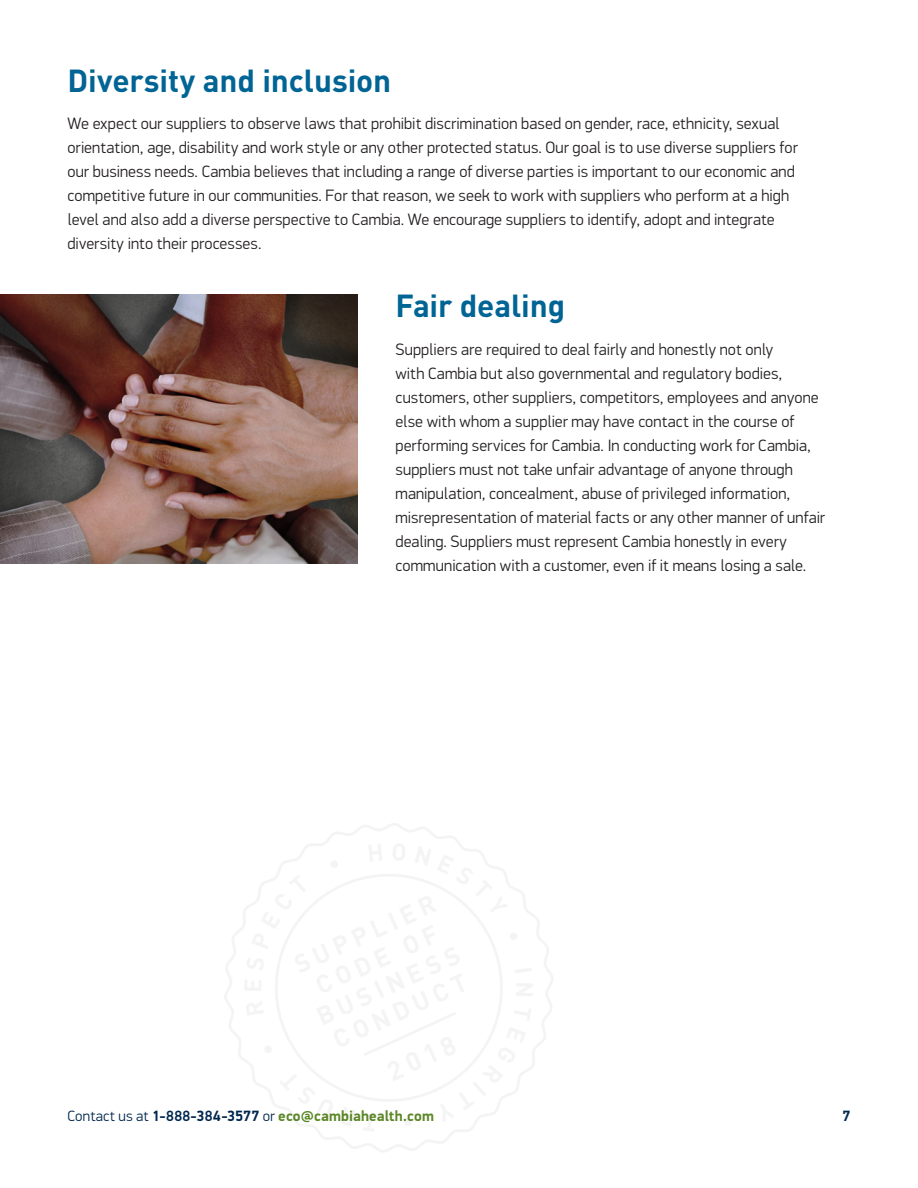
<style>
.page{position:relative;width:918px;height:1188px;background:#fff}
.page>*{position:absolute;margin:0;border:0;box-sizing:border-box;transform-origin:0 0}
.t1{font:700 31.5px "DIN Pro";letter-spacing:-.005em;color:#006494}
.Body{font:300 16.5px/24px "PF Din Display Pro";letter-spacing:.01em;color:#231f20}
.t2{font:700 15px "PF Din Display Pro";letter-spacing:.01em;color:#5c8727}
.t3{font:700 15px "PF Din Display Pro";color:#00274e}
.s1{font-weight:300;color:#00274e}
.s2{color:#00274e}
</style>
<div class="page">
<svg style="left:225px;top:823px;width:328px;height:329px"></svg>
<svg style="left:257px;top:856px;width:260px;height:264px"></svg>
<svg style="left:360px;top:1009px;width:99px;height:50px"></svg>
<img style="left:0;top:294px;width:358px;height:270px">
<svg style="left:363px;top:1113px;width:14px;height:18px"></svg>
<svg style="left:404px;top:1117px;width:9px;height:9px"></svg>
<svg style="left:316px;top:1097px;width:40px;height:30px"></svg>
<p class="t1" style="left:68px;top:54px;width:325px">Diversity and inclusion</p>
<p class="Body" style="left:68px;top:112px;width:732px">We expect our suppliers to observe laws that prohibit discrimination based on gender, race, ethnicity, sexual orientation, age, disability and work style or any other protected status. Our goal is to use diverse suppliers for our business needs. Cambia believes that including a range of diverse parties is important to our economic and competitive future in our communities. For that reason, we seek to work with suppliers who perform at a high level and also add a diverse perspective to Cambia. We encourage suppliers to identify, adopt and integrate diversity into their processes.</p>
<p class="t1" style="left:395px;top:279px;width:171px">Fair dealing</p>
<p class="Body" style="left:395px;top:337px;width:431px">Suppliers are required to deal fairly and honestly not only<br>with Cambia but also governmental and regulatory bodies, customers, other suppliers, competitors, employees and anyone else with whom a supplier may have contact in the course of performing services for Cambia. In conducting work for Cambia, suppliers must not take unfair advantage of anyone through manipulation, concealment, abuse of privileged information, misrepresentation of material facts or any other manner of unfair dealing. Suppliers must represent Cambia honestly in every communication with a customer, even if it means losing a sale.</p>
<p class="t2" style="left:68px;top:1106px;width:368px"><span class="s1">Contact us at</span> <span class="s2">1-888-384-3577</span> <span class="s1">or</span> eco@cambiahealth.com</p>
<p class="t3" style="left:842px;top:1106px;width:10px">7</p>
</div>
